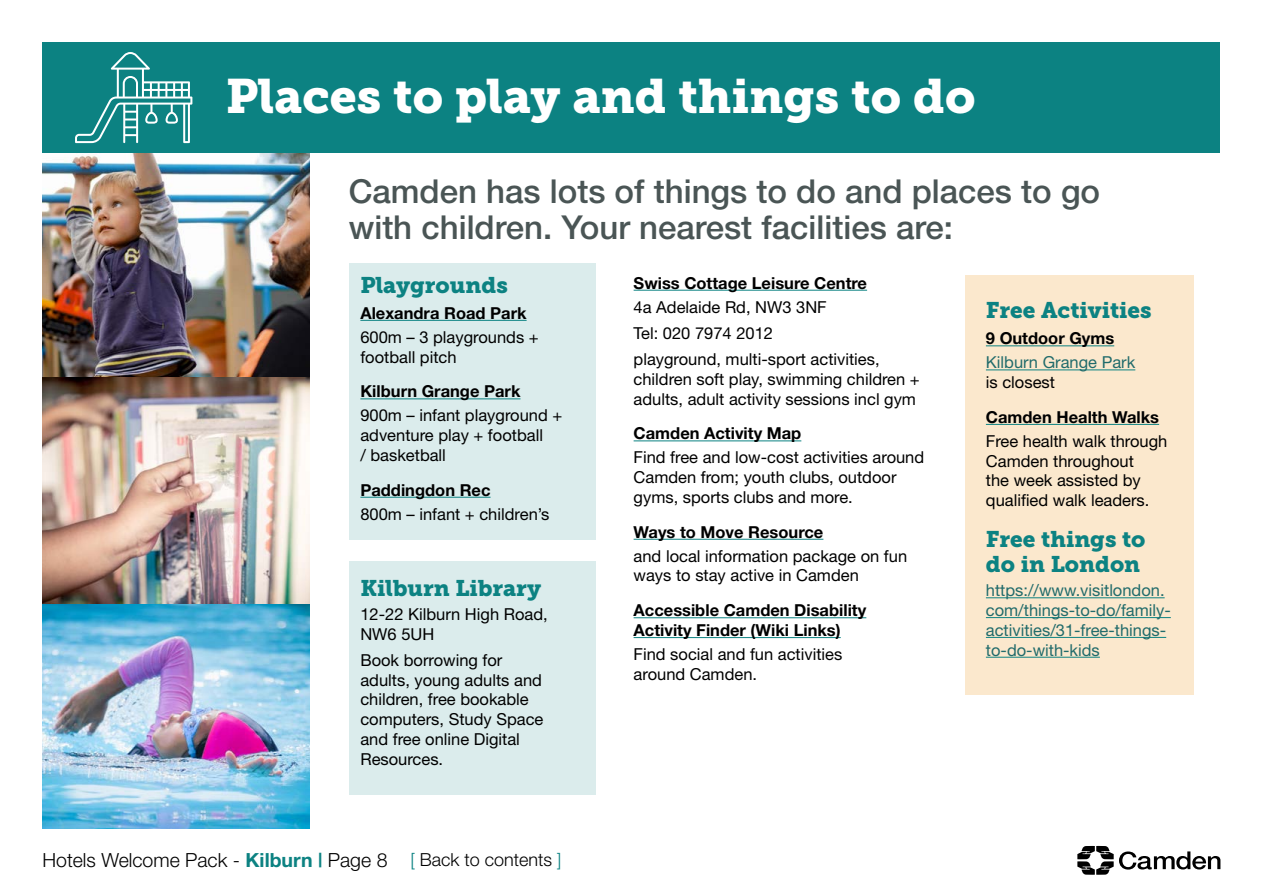
<style>
.page{position:relative;width:1263px;height:893px;background:#fff}
.page>*{position:absolute;margin:0;border:0;box-sizing:border-box;transform-origin:0 0}
.t1{font:48px "Museo Slab 900";color:#fff}
.t2{font:500 33px/36px "Helvetica Neue";color:#4a5555}
.t3{font:22.5px/25.5px "Museo Slab 900";color:#0c8282}
.t4{font:300 19.5px "Helvetica Neue";color:#000}
.t5{font:16.5px/19.8px "Helvetica Neue";color:#000}
.t6{font:700 16.5px/19.8px "Helvetica Neue";color:#000}
.t7{font:16.5px/19.8px "Helvetica Neue";color:#216b6b}
.s1{font-weight:700;color:#0c8282}
.s2{font-size:18px;color:#0c8282}
.s3{font-size:18px}
</style>
<div class="page">
<div style="left:349px;top:561px;width:246px;height:234px;background:#dbecec"></div>
<div style="left:349px;top:264px;width:246px;height:276px;background:#dbecec"></div>
<div style="left:965px;top:276px;width:228px;height:419px;background:#fbe8cd"></div>
<img style="left:43px;top:153px;width:267px;height:676px">
<div style="left:43px;top:43px;width:1177px;height:110px;background:#0c8282"></div>
<hr style="left:360px;top:320px;width:167px;height:1px;background:#0c8282">
<hr style="left:360px;top:398px;width:160px;height:1px;background:#0c8282">
<hr style="left:360px;top:497px;width:131px;height:1px;background:#0c8282">
<hr style="left:634px;top:290px;width:233px;height:1px;background:#0c8282">
<hr style="left:634px;top:440px;width:167px;height:1px;background:#0c8282">
<hr style="left:634px;top:539px;width:189px;height:1px;background:#0c8282">
<hr style="left:634px;top:617px;width:232px;height:1px;background:#0c8282">
<hr style="left:634px;top:637px;width:207px;height:1px;background:#0c8282">
<hr style="left:986px;top:345px;width:128px;height:1px;background:#0c8282">
<hr style="left:986px;top:370px;width:149px;height:1px;background:#0c8282">
<hr style="left:986px;top:424px;width:173px;height:1px;background:#0c8282">
<hr style="left:986px;top:597px;width:179px;height:1px;background:#0c8282">
<hr style="left:986px;top:617px;width:185px;height:1px;background:#0c8282">
<hr style="left:986px;top:637px;width:180px;height:1px;background:#0c8282">
<hr style="left:986px;top:657px;width:114px;height:1px;background:#0c8282">
<svg style="left:75px;top:52px;width:117px;height:91px"></svg>
<svg style="left:1077px;top:846px;width:143px;height:29px"></svg>
<h1 class="t1" style="left:226px;top:69px;width:751px">Places to play and things to do</h1>
<h2 class="t2" style="left:349px;top:173px;width:753px">Camden has lots of things to do and places to go with children. Your nearest facilities are:</h2>
<h3 class="t3" style="left:360px;top:272px;width:149px">Playgrounds</h3>
<p class="t6" style="left:360px;top:303px;width:168px">Alexandra Road Park</p>
<p class="t5" style="left:360px;top:327px;width:180px">600m – 3 playgrounds + football pitch</p>
<p class="t6" style="left:360px;top:381px;width:162px">Kilburn Grange Park</p>
<p class="t5" style="left:360px;top:405px;width:203px">900m – infant playground + adventure play + football<br>/ basketball</p>
<p class="t6" style="left:360px;top:479px;width:132px">Paddingdon Rec</p>
<p class="t5" style="left:360px;top:504px;width:191px">800m – infant + children’s</p>
<h3 class="t3" style="left:360px;top:575px;width:182px">Kilburn Library</h3>
<p class="t5" style="left:360px;top:604px;width:189px">12-22 Kilburn High Road,<br>NW6 5UH</p>
<p class="t5" style="left:360px;top:650px;width:185px">Book borrowing for adults, young adults and children, free bookable computers, Study Space and free online Digital<br>Resources.</p>
<p class="t4" style="left:43px;top:848px;width:520px">Hotels Welcome Pack - <span class="s1">Kilburn |</span> Page 8 <span class="s2">[</span> <span class="s3">Back to contents</span> <span class="s2">]</span></p>
<p class="t6" style="left:634px;top:272px;width:235px">Swiss Cottage Leisure Centre</p>
<p class="t5" style="left:634px;top:293px;width:248px;line-height:26.2px">4a Adelaide Rd, NW3 3NF<br>Tel: 020 7974 2012<br>playground, multi-sport activities,</p>
<p class="t5" style="left:634px;top:369px;width:288px">children soft play, swimming children + adults, adult activity sessions incl gym</p>
<p class="t6" style="left:634px;top:423px;width:169px">Camden Activity Map</p>
<p class="t5" style="left:634px;top:447px;width:292px">Find free and low-cost activities around<br>Camden from; youth clubs, outdoor gyms, sports clubs and more.</p>
<p class="t6" style="left:634px;top:521px;width:191px">Ways to Move Resource</p>
<p class="t5" style="left:634px;top:546px;width:275px">and local information package on fun ways to stay active in Camden</p>
<p class="t6" style="left:634px;top:600px;width:234px">Accessible Camden Disability<br>Activity Finder (Wiki Links)</p>
<p class="t5" style="left:634px;top:644px;width:210px">Find social and fun activities around Camden.</p>
<h3 class="t3" style="left:986px;top:298px;width:167px">Free Activities</h3>
<p class="t6" style="left:986px;top:328px;width:130px">9 Outdoor Gyms</p>
<p class="t7" style="left:986px;top:352px;width:151px">Kilburn Grange Park</p>
<p class="t5" style="left:986px;top:372px;width:71px">is closest</p>
<p class="t6" style="left:986px;top:407px;width:175px">Camden Health Walks</p>
<p class="t5" style="left:986px;top:431px;width:183px">Free health walk through<br>Camden throughout<br>the week assisted by qualified walk leaders.</p>
<h3 class="t3" style="left:986px;top:526px;width:161px">Free things to do in London</h3>
<p class="t7" style="left:986px;top:580px;width:186px">https://www.visitlondon. com/things-to-do/family&shy;activities/31-free-things&shy;to-do-with-kids</p>
</div>
